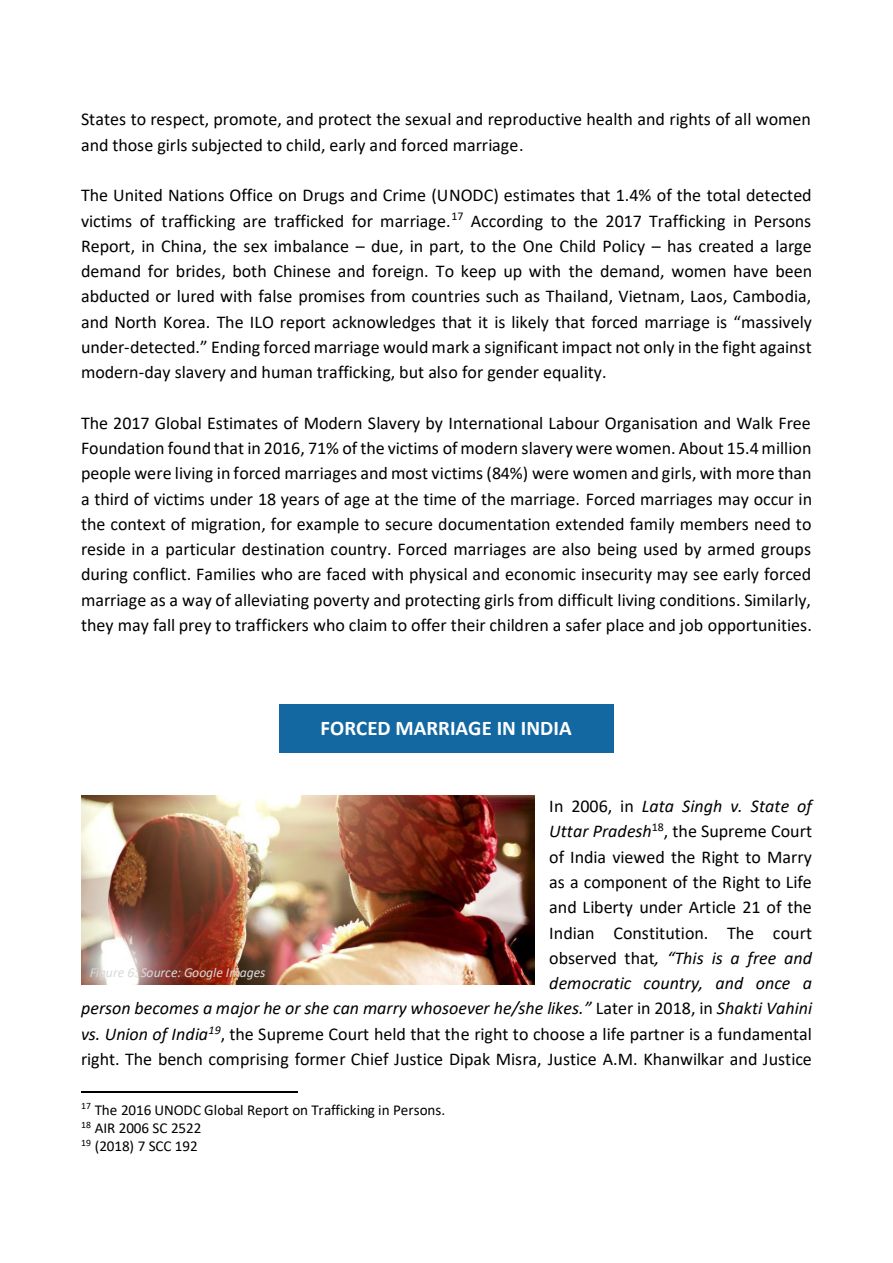
<style>
.page{position:relative;width:893px;height:1263px;background:#fff}
.page>*{position:absolute;margin:0;border:0;box-sizing:border-box;transform-origin:0 0}
.t1{font:700 20.85px "Calibri";color:#fff}
.t2{font:18px/25.3px "Calibri";color:#000;text-align:justify}
.t3{font:15.15px/18.3px "Calibri";letter-spacing:-.005em;color:#000}
.t4{font:italic 13.65px "Calibri";color:#d9d9d9}
.s1{font-style:italic}
</style>
<div class="page">
<div style="left:279px;top:704px;width:335px;height:49px;background:#1368a1"></div>
<hr style="left:81px;top:1091px;width:216px;height:2px;background:#000">
<img style="left:81px;top:795px;width:454px;height:189px">
<p class="t2" style="left:81px;top:108px;width:731px">States to respect, promote, and protect the sexual and reproductive health and rights of all women and those girls subjected to child, early and forced marriage.</p>
<p class="t2" style="left:81px;top:184px;width:732px">The United Nations Office on Drugs and Crime (UNODC) estimates that 1.4% of the total detected victims of trafficking are trafficked for marriage.<sup>17</sup> According to the 2017 Trafficking in Persons Report, in China, the sex imbalance – due, in part, to the One Child Policy – has created a large demand for brides, both Chinese and foreign. To keep up with the demand, women have been abducted or lured with false promises from countries such as Thailand, Vietnam, Laos, Cambodia, and North Korea. The ILO report acknowledges that it is likely that forced marriage is “massively under-detected.” Ending forced marriage would mark a significant impact not only in the fight against modern-day slavery and human trafficking, but also for gender equality.</p>
<p class="t2" style="left:81px;top:411px;width:732px">The 2017 Global Estimates of Modern Slavery by International Labour Organisation and Walk Free Foundation found that in 2016, 71% of the victims of modern slavery were women. About 15.4 million people were living in forced marriages and most victims (84%) were women and girls, with more than a third of victims under 18 years of age at the time of the marriage. Forced marriages may occur in the context of migration, for example to secure documentation extended family members need to reside in a particular destination country. Forced marriages are also being used by armed groups during conflict. Families who are faced with physical and economic insecurity may see early forced marriage as a way of alleviating poverty and protecting girls from difficult living conditions. Similarly, they may fall prey to traffickers who claim to offer their children a safer place and job opportunities.</p>
<p class="t1" style="left:321px;top:719px;width:253px">FORCED MARRIAGE IN INDIA</p>
<p class="t2" style="left:81px;top:795px;width:733px;text-align:right">In 2006, in <span class="s1">Lata Singh v. State of<br>Uttar Pradesh</span><sup>18</sup>, the Supreme Court<br>of India viewed the Right to Marry<br>as a component of the Right to Life<br>and Liberty under Article 21 of the<br>Indian Constitution. The court<br>observed that<span class="s1">, “This is a free and<br>democratic country, and once a<br>person becomes a major he or she can marry whosoever he/she likes.”</span> Later in 2018, in <span class="s1">Shakti Vahini vs. Union of India</span><sup>19</sup>, the Supreme Court held that the right to choose a life partner is a fundamental right. The bench comprising former Chief Justice Dipak Misra, Justice A.M. Khanwilkar and Justice</p>
<p class="t3" style="left:81px;top:1102px;width:366px"><sup>17</sup> The 2016 UNODC Global Report on Trafficking in Persons.<br><sup>18</sup> AIR 2006 SC 2522<br><sup>19</sup> (2018) 7 SCC 192</p>
<p class="t4" style="left:90px;top:967px;width:177px">Figure 6: Source: Google Images</p>
</div>
